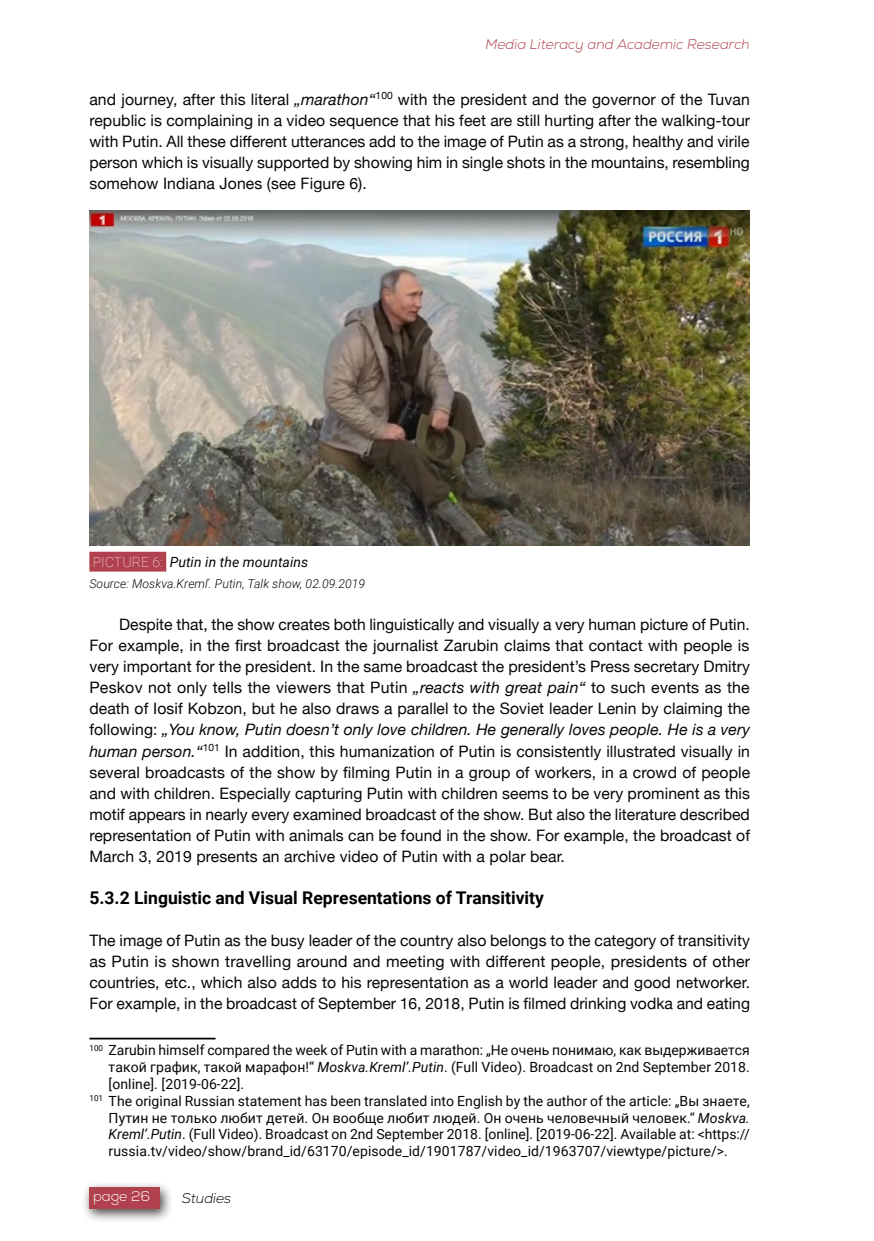
<style>
.page{position:relative;width:874px;height:1241px;background:#fff}
.page>*{position:absolute;margin:0;border:0;box-sizing:border-box;transform-origin:0 0}
.t1{font:700 17.5px "Roboto";color:#000}
.t2{font:15.75px/21px "Helvetica Neue";color:#050808;text-align:justify}
.t3{font:14px "Roboto";letter-spacing:.005em;color:#050808}
.t4{font:italic 300 14px "Nexa";color:#b1414e}
.t5{font:italic 14px "Roboto";letter-spacing:.005em;color:#050808}
.t6{font:italic 300 14px "Nexa";color:#000}
.t7{font:300 14px "Nexa";color:#fff}
.t8{font:italic 300 12.25px "Roboto";letter-spacing:.005em;color:#050808}
.s1{font-style:italic}
.s2{font-weight:100;font-style:normal;color:#fff}
</style>
<div class="page">
<div style="left:81px;top:1180px;width:92px;height:43px;background:#000;opacity:.75"></div>
<div style="left:89px;top:1186px;width:71px;height:22px;background:#b1414e"></div>
<div style="left:89px;top:551px;width:77px;height:20px;background:#b1414e"></div>
<img style="left:89px;top:210px;width:660px;height:335px">
<hr style="left:89px;top:1037px;width:126px;height:2px;background:#000">
<p class="t4" style="left:485px;top:36px;width:266px">Media Literacy and Academic Research</p>
<p class="t2" style="left:89px;top:90px;width:662px">and journey, after this literal <span class="s1">„marathon“</span><sup>100</sup> with the president and the governor of the Tuvan republic is complaining in a video sequence that his feet are still hurting after the walking-tour with Putin. All these different utterances add to the image of Putin as a strong, healthy and virile person which is visually supported by showing him in single shots in the mountains, resembling somehow Indiana Jones (see Figure 6).</p>
<p class="t5" style="left:93px;top:552px;width:217px"><span class="s2">PICTURE 6:</span> Putin in the mountains</p>
<p class="t8" style="left:89px;top:575px;width:277px">Source: Moskva.Kremľ. Putin, Talk show, 02.09.2019</p>
<p class="t2" style="left:89px;top:615px;width:662px;text-indent:30px">Despite that, the show creates both linguistically and visually a very human picture of Putin.<br>For example, in the first broadcast the journalist Zarubin claims that contact with people is very important for the president. In the same broadcast the president’s Press secretary Dmitry Peskov not only tells the viewers that Putin <span class="s1">„reacts with great pain“</span> to such events as the death of Iosif Kobzon, but he also draws a parallel to the Soviet leader Lenin by claiming the following: <span class="s1">„You know, Putin doesn’t only love children. He generally loves people. He is a very human person.“</span><sup>101</sup> In addition, this humanization of Putin is consistently illustrated visually in several broadcasts of the show by filming Putin in a group of workers, in a crowd of people and with children. Especially capturing Putin with children seems to be very prominent as this motif appears in nearly every examined broadcast of the show. But also the literature described representation of Putin with animals can be found in the show. For example, the broadcast of March 3, 2019 presents an archive video of Putin with a polar bear.</p>
<p class="t1" style="left:89px;top:885px;width:456px">5.3.2 Linguistic and Visual Representations of Transitivity</p>
<p class="t2" style="left:89px;top:930px;width:662px">The image of Putin as the busy leader of the country also belongs to the category of transitivity as Putin is shown travelling around and meeting with different people, presidents of other countries, etc., which also adds to his representation as a world leader and good networker.<br>For example, in the broadcast of September 16, 2018, Putin is filmed drinking vodka and eating</p>
<p class="t3" style="left:89px;top:1040px;width:661px"><sup>100</sup> Zarubin himself compared the week of Putin with a marathon: „Не очень понимаю, как выдерживается</p>
<p class="t3" style="left:109px;top:1057px;width:642px">такой график, такой марафон!“ <span class="s1">Moskva.Kremlʼ.Putin</span>. (Full Video). Broadcast on 2nd September 2018.</p>
<p class="t3" style="left:109px;top:1074px;width:137px">[online]. [2019-06-22].</p>
<p class="t3" style="left:89px;top:1090px;width:661px"><sup>101</sup> The original Russian statement has been translated into English by the author of the article: „Вы знаете,</p>
<p class="t3" style="left:109px;top:1107px;width:642px">Путин не только любит детей. Он вообще любит людей. Он очень человечный человек.“ <span class="s1">Moskva.</span></p>
<p class="t3" style="left:109px;top:1124px;width:642px"><span class="s1">Kremlʼ.Putin</span>. (Full Video). Broadcast on 2nd September 2018. [online]. [2019-06-22]. Available at: &lt;https://</p>
<p class="t3" style="left:109px;top:1141px;width:620px">russia.tv/video/show/brand_id/63170/episode_id/1901787/video_id/1963707/viewtype/picture/&gt;.</p>
<p class="t7" style="left:93px;top:1187px;width:59px">page 26</p>
<p class="t6" style="left:182px;top:1189px;width:51px">Studies</p>
</div>
